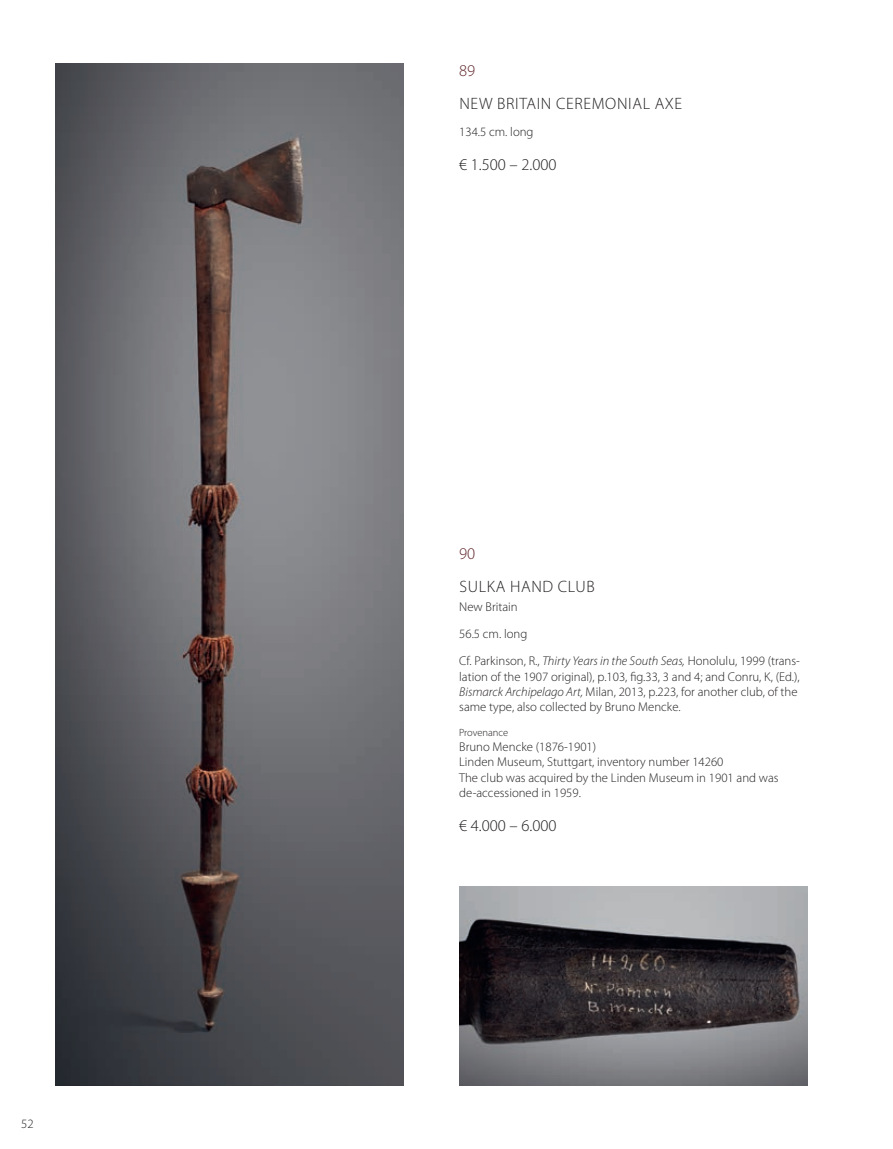
<style>
.page{position:relative;width:893px;height:1149px;background:#fff}
.page>*{position:absolute;margin:0;border:0;box-sizing:border-box;transform-origin:0 0}
.t1{font:300 16.5px "Myriad Pro";letter-spacing:.04em;color:#231f20}
.t2{font:300 16.5px "Myriad Pro";color:#60262b}
.t3{font:300 12.75px/15.3px "Myriad Pro";color:#231f20}
.t4{font:300 10.5px "Myriad Pro";color:#231f20}
.s1{font-style:italic}
</style>
<div class="page">
<img style="left:55px;top:64px;width:349px;height:1020px">
<img style="left:459px;top:886px;width:349px;height:198px">
<p class="t3" style="left:21px;top:1115px;width:14px">52</p>
<p class="t2" style="left:459px;top:62px;width:18px">89</p>
<p class="t1" style="left:459px;top:94px;width:224px">NEW BRITAIN CEREMONIAL AXE</p>
<p class="t3" style="left:459px;top:124px;width:76px">134.5 cm. long</p>
<p class="t1" style="left:459px;top:155px;width:99px">€ 1.500 – 2.000</p>
<p class="t2" style="left:459px;top:544px;width:18px">90</p>
<p class="t1" style="left:459px;top:577px;width:137px">SULKA HAND CLUB</p>
<p class="t3" style="left:459px;top:593px;width:342px;line-height:27px">New Britain<br>56.5 cm. long<br>Cf. Parkinson, R., <span class="s1">Thirty Years in the South Seas,</span> Honolulu, 1999 (trans-</p>
<p class="t3" style="left:459px;top:668px;width:342px">lation of the 1907 original), p.103, fig.33, 3 and 4; and Conru, K, (Ed.),<br><span class="s1">Bismarck Archipelago Art,</span> Milan, 2013, p.223, for another club, of the same type, also collected by Bruno Mencke.</p>
<p class="t4" style="left:459px;top:726px;width:51px">Provenance</p>
<p class="t3" style="left:459px;top:739px;width:321px">Bruno Mencke (1876-1901)<br>Linden Museum, Stuttgart, inventory number 14260<br>The club was acquired by the Linden Museum in 1901 and was de-accessioned in 1959.</p>
<p class="t1" style="left:459px;top:816px;width:99px">€ 4.000 – 6.000</p>
</div>
